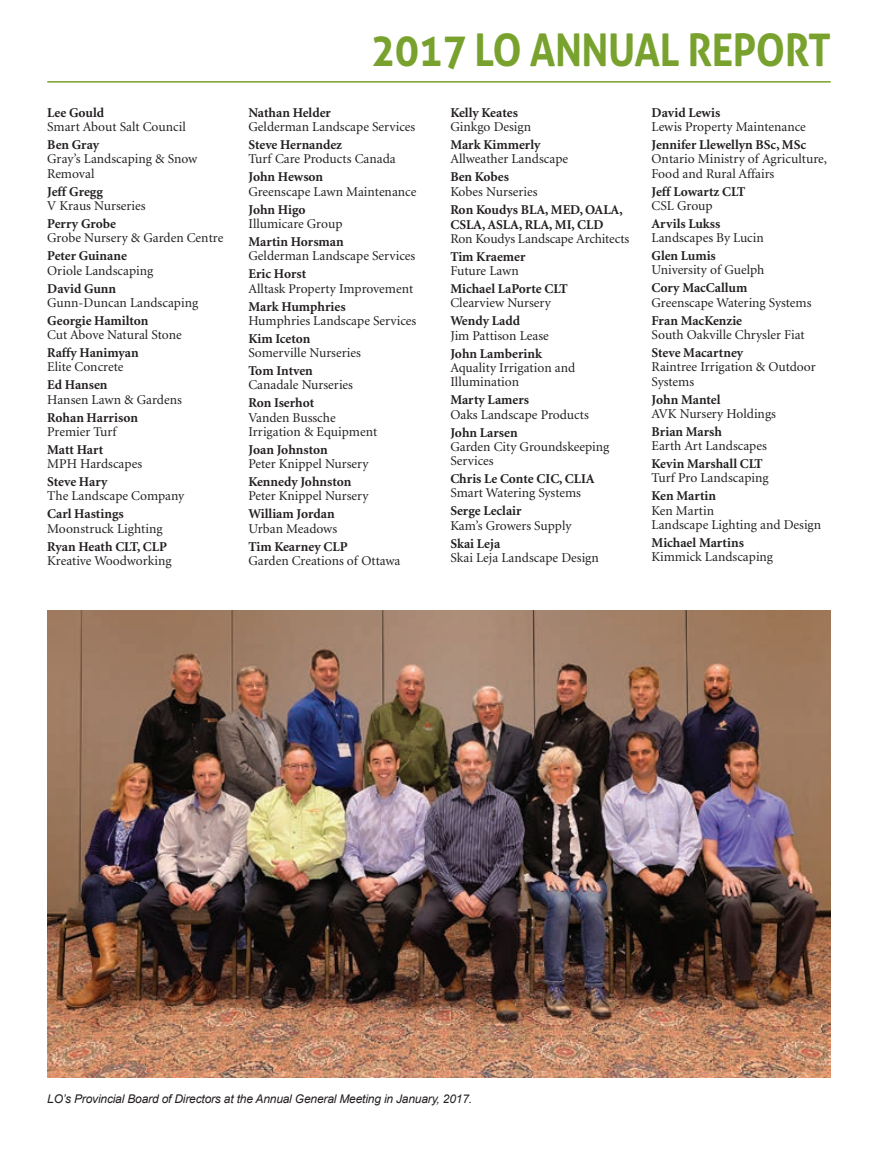
<style>
.page{position:relative;width:878px;height:1175px;background:#fff}
.page>*{position:absolute;margin:0;border:0;box-sizing:border-box;transform-origin:0 0}
.t1{font:700 45px "Aller";letter-spacing:-.015em;color:#78a22d;scale:.9 1}
.t2{font:13.5px/14.2px "Minion LT";color:#231f20}
.t3{font:700 13.5px/15px "Minion LT";color:#231f20}
.t4{font:italic 12px "Arial";letter-spacing:-.015em;color:#231f20}
</style>
<div class="page">
<hr style="left:47px;top:81px;width:783px;height:2px;background:#78a22d">
<img style="left:47px;top:610px;width:783px;height:467px">
<p class="t3" style="left:47px;top:105px;width:58px">Lee Gould</p>
<p class="t2" style="left:47px;top:120px;width:140px">Smart About Salt Council</p>
<p class="t3" style="left:47px;top:138px;width:53px">Ben Gray</p>
<p class="t2" style="left:47px;top:152px;width:152px">Gray’s Landscaping &amp; Snow<br>Removal</p>
<p class="t3" style="left:47px;top:184px;width:57px">Jeff Gregg</p>
<p class="t2" style="left:47px;top:199px;width:100px">V Kraus Nurseries</p>
<p class="t3" style="left:47px;top:216px;width:70px">Perry Grobe</p>
<p class="t2" style="left:47px;top:231px;width:178px">Grobe Nursery &amp; Garden Centre</p>
<p class="t3" style="left:47px;top:249px;width:81px">Peter Guinane</p>
<p class="t2" style="left:47px;top:263px;width:108px">Oriole Landscaping</p>
<p class="t3" style="left:47px;top:281px;width:70px">David Gunn</p>
<p class="t2" style="left:47px;top:296px;width:152px">Gunn-Duncan Landscaping</p>
<p class="t3" style="left:47px;top:313px;width:103px">Georgie Hamilton</p>
<p class="t2" style="left:47px;top:328px;width:136px">Cut Above Natural Stone</p>
<p class="t3" style="left:47px;top:345px;width:93px">Raffy Hanimyan</p>
<p class="t2" style="left:47px;top:360px;width:78px">Elite Concrete</p>
<p class="t3" style="left:47px;top:378px;width:62px">Ed Hansen</p>
<p class="t2" style="left:47px;top:392px;width:136px">Hansen Lawn &amp; Gardens</p>
<p class="t3" style="left:47px;top:410px;width:92px">Rohan Harrison</p>
<p class="t2" style="left:47px;top:425px;width:71px">Premier Turf</p>
<p class="t3" style="left:47px;top:442px;width:58px">Matt Hart</p>
<p class="t2" style="left:47px;top:457px;width:96px">MPH Hardscapes</p>
<p class="t3" style="left:47px;top:474px;width:62px">Steve Hary</p>
<p class="t2" style="left:47px;top:489px;width:138px">The Landscape Company</p>
<p class="t3" style="left:47px;top:507px;width:78px">Carl Hastings</p>
<p class="t2" style="left:47px;top:522px;width:117px">Moonstruck Lighting</p>
<p class="t3" style="left:47px;top:539px;width:121px">Ryan Heath CLT, CLP</p>
<p class="t2" style="left:47px;top:554px;width:126px">Kreative Woodworking</p>
<h1 class="t1" style="left:371px;top:22px;width:512px">2017 LO ANNUAL REPORT</h1>
<p class="t3" style="left:450px;top:105px;width:69px">Kelly Keates</p>
<p class="t2" style="left:450px;top:120px;width:82px">Ginkgo Design</p>
<p class="t3" style="left:450px;top:138px;width:92px">Mark Kimmerly</p>
<p class="t2" style="left:450px;top:152px;width:119px">Allweather Landscape</p>
<p class="t3" style="left:450px;top:170px;width:60px">Ben Kobes</p>
<p class="t2" style="left:450px;top:185px;width:89px">Kobes Nurseries</p>
<p class="t3" style="left:450px;top:202px;width:174px">Ron Koudys BLA, MED, OALA,<br>CSLA, ASLA, RLA, MI, CLD</p>
<p class="t2" style="left:450px;top:232px;width:180px">Ron Koudys Landscape Architects</p>
<p class="t3" style="left:450px;top:249px;width:76px">Tim Kraemer</p>
<p class="t2" style="left:450px;top:264px;width:70px">Future Lawn</p>
<p class="t3" style="left:450px;top:282px;width:119px">Michael LaPorte CLT</p>
<p class="t2" style="left:450px;top:296px;width:102px">Clearview Nursery</p>
<p class="t3" style="left:450px;top:314px;width:71px">Wendy Ladd</p>
<p class="t2" style="left:450px;top:329px;width:100px">Jim Pattison Lease</p>
<p class="t3" style="left:450px;top:346px;width:93px">John Lamberink</p>
<p class="t2" style="left:450px;top:361px;width:126px">Aquality Irrigation and<br>Illumination</p>
<p class="t3" style="left:450px;top:393px;width:80px">Marty Lamers</p>
<p class="t2" style="left:450px;top:407px;width:140px">Oaks Landscape Products</p>
<p class="t3" style="left:450px;top:425px;width:69px">John Larsen</p>
<p class="t2" style="left:450px;top:440px;width:160px">Garden City Groundskeeping<br>Services</p>
<p class="t3" style="left:450px;top:471px;width:146px">Chris Le Conte CIC, CLIA</p>
<p class="t2" style="left:450px;top:486px;width:132px">Smart Watering Systems</p>
<p class="t3" style="left:450px;top:504px;width:73px">Serge Leclair</p>
<p class="t2" style="left:450px;top:518px;width:123px">Kam’s Growers Supply</p>
<p class="t3" style="left:450px;top:536px;width:51px">Skai Leja</p>
<p class="t2" style="left:450px;top:551px;width:150px">Skai Leja Landscape Design</p>
<p class="t3" style="left:651px;top:105px;width:70px">David Lewis</p>
<p class="t2" style="left:651px;top:120px;width:156px">Lewis Property Maintenance</p>
<p class="t3" style="left:651px;top:138px;width:156px">Jennifer Llewellyn BSc, MSc</p>
<p class="t2" style="left:651px;top:152px;width:177px">Ontario Ministry of Agriculture,<br>Food and Rural Affairs</p>
<p class="t3" style="left:651px;top:184px;width:95px">Jeff Lowartz CLT</p>
<p class="t2" style="left:651px;top:199px;width:63px">CSL Group</p>
<p class="t3" style="left:651px;top:216px;width:70px">Arvils Lukss</p>
<p class="t2" style="left:651px;top:231px;width:114px">Landscapes By Lucin</p>
<p class="t3" style="left:651px;top:249px;width:66px">Glen Lumis</p>
<p class="t2" style="left:651px;top:263px;width:114px">University of Guelph</p>
<p class="t3" style="left:651px;top:281px;width:97px">Cory MacCallum</p>
<p class="t2" style="left:651px;top:296px;width:161px">Greenscape Watering Systems</p>
<p class="t3" style="left:651px;top:313px;width:92px">Fran MacKenzie</p>
<p class="t2" style="left:651px;top:328px;width:155px">South Oakville Chrysler Fiat</p>
<p class="t3" style="left:651px;top:345px;width:93px">Steve Macartney</p>
<p class="t2" style="left:651px;top:360px;width:166px">Raintree Irrigation &amp; Outdoor<br>Systems</p>
<p class="t3" style="left:651px;top:392px;width:71px">John Mantel</p>
<p class="t2" style="left:651px;top:407px;width:126px">AVK Nursery Holdings</p>
<p class="t3" style="left:651px;top:424px;width:72px">Brian Marsh</p>
<p class="t2" style="left:651px;top:439px;width:117px">Earth Art Landscapes</p>
<p class="t3" style="left:651px;top:456px;width:113px">Kevin Marshall CLT</p>
<p class="t2" style="left:651px;top:471px;width:118px">Turf Pro Landscaping</p>
<p class="t3" style="left:651px;top:489px;width:66px">Ken Martin</p>
<p class="t2" style="left:651px;top:503px;width:171px">Ken Martin<br>Landscape Lighting and Design</p>
<p class="t3" style="left:651px;top:535px;width:94px">Michael Martins</p>
<p class="t2" style="left:651px;top:550px;width:123px">Kimmick Landscaping</p>
<p class="t3" style="left:248px;top:106px;width:84px">Nathan Helder</p>
<p class="t2" style="left:248px;top:120px;width:168px">Gelderman Landscape Services</p>
<p class="t3" style="left:248px;top:138px;width:95px">Steve Hernandez</p>
<p class="t2" style="left:248px;top:153px;width:149px">Turf Care Products Canada</p>
<p class="t3" style="left:248px;top:170px;width:76px">John Hewson</p>
<p class="t2" style="left:248px;top:185px;width:169px">Greenscape Lawn Maintenance</p>
<p class="t3" style="left:248px;top:202px;width:59px">John Higo</p>
<p class="t2" style="left:248px;top:217px;width:95px">Illumicare Group</p>
<p class="t3" style="left:248px;top:235px;width:97px">Martin Horsman</p>
<p class="t2" style="left:248px;top:249px;width:168px">Gelderman Landscape Services</p>
<p class="t3" style="left:248px;top:267px;width:59px">Eric Horst</p>
<p class="t2" style="left:248px;top:282px;width:166px">Alltask Property Improvement</p>
<p class="t3" style="left:248px;top:299px;width:99px">Mark Humphries</p>
<p class="t2" style="left:248px;top:314px;width:169px">Humphries Landscape Services</p>
<p class="t3" style="left:248px;top:331px;width:64px">Kim Iceton</p>
<p class="t2" style="left:248px;top:346px;width:114px">Somerville Nurseries</p>
<p class="t3" style="left:248px;top:364px;width:66px">Tom Intven</p>
<p class="t2" style="left:248px;top:378px;width:106px">Canadale Nurseries</p>
<p class="t3" style="left:248px;top:396px;width:67px">Ron Iserhot</p>
<p class="t2" style="left:248px;top:411px;width:130px">Vanden Bussche<br>Irrigation &amp; Equipment</p>
<p class="t3" style="left:248px;top:442px;width:81px">Joan Johnston</p>
<p class="t2" style="left:248px;top:457px;width:122px">Peter Knippel Nursery</p>
<p class="t3" style="left:248px;top:475px;width:105px">Kennedy Johnston</p>
<p class="t2" style="left:248px;top:489px;width:122px">Peter Knippel Nursery</p>
<p class="t3" style="left:248px;top:507px;width:88px">William Jordan</p>
<p class="t2" style="left:248px;top:522px;width:90px">Urban Meadows</p>
<p class="t3" style="left:248px;top:539px;width:101px">Tim Kearney CLP</p>
<p class="t2" style="left:248px;top:554px;width:153px">Garden Creations of Ottawa</p>
<p class="t4" style="left:47px;top:1091px;width:426px">LO’s Provincial Board of Directors at the Annual General Meeting in January, 2017.</p>
</div>
